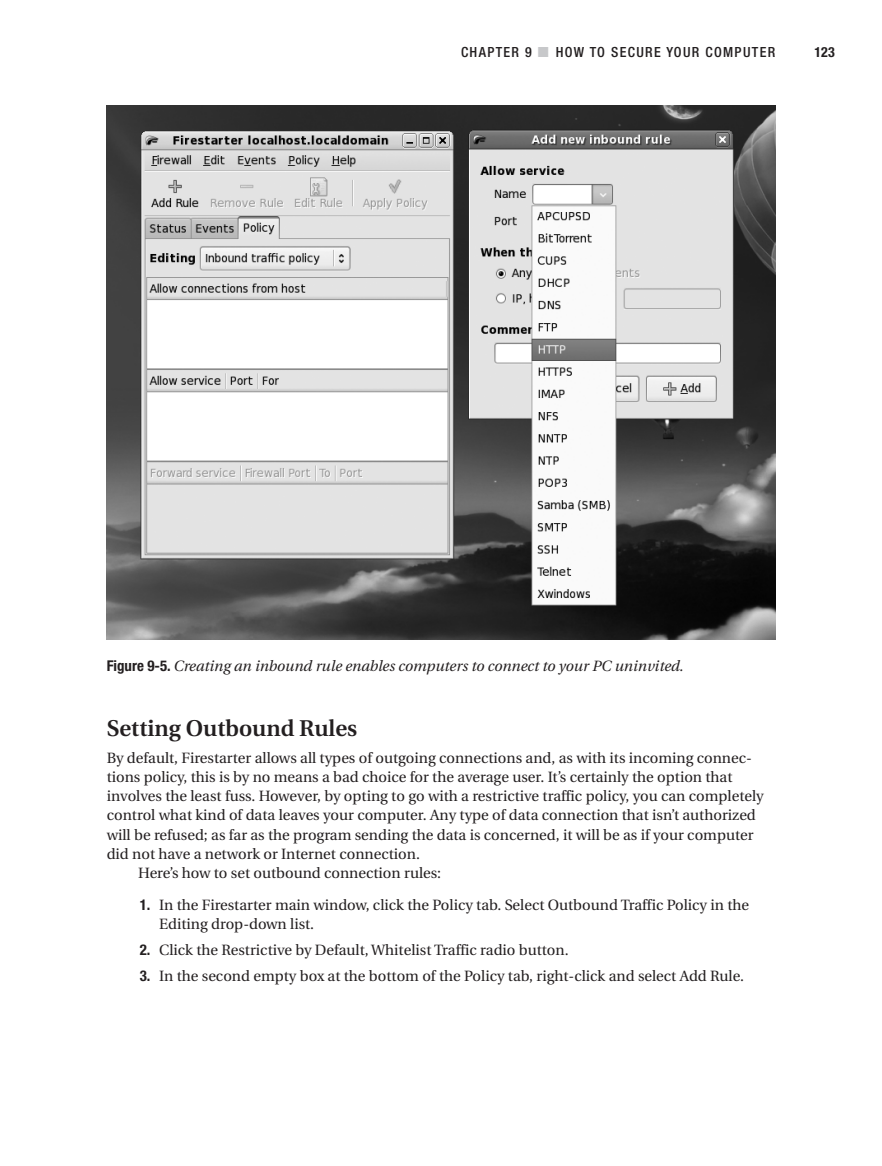
<style>
.page{position:relative;width:882px;height:1166px;background:#fff}
.page>*{position:absolute;margin:0;border:0;box-sizing:border-box;transform-origin:0 0}
.t1{font:600 22.75px "Utopia";color:#231f20}
.t2{font:14.88px/19.2px "Utopia";color:#231f20}
.t3{font:italic 14.88px "Utopia";color:#231f20}
.t4{font:500 condensed 14px "Helvetica Neue";letter-spacing:.095em;color:#231f20}
.t5{font:700 condensed 14px "Helvetica Neue";color:#231f20}
.s1{color:#c7c8ca}
.s2{font-family:"Helvetica Neue";font-weight:700;font-style:normal;font-stretch:condensed}
.s3{font-family:"Helvetica Neue";font-weight:700;font-stretch:condensed}
</style>
<div class="page">
<svg style="left:106px;top:105px;width:670px;height:535px"></svg>
<p class="t4" style="left:461px;top:47px;width:316px">CHAPTER 9 <span class="s1">■</span> HOW TO SECURE YOUR COMPUTER</p>
<p class="t5" style="left:815px;top:47px;width:22px">123</p>
<p class="t3" style="left:107px;top:660px;width:579px"><span class="s2">Figure 9-5.</span> Creating an inbound rule enables computers to connect to your PC uninvited.</p>
<h1 class="t1" style="left:107px;top:719px;width:252px">Setting Outbound Rules</h1>
<p class="t2" style="left:107px;top:749px;width:647px">By default, Firestarter allows all types of outgoing connections and, as with its incoming connec-</p>
<p class="t2" style="left:107px;top:768px;width:627px">tions policy, this is by no means a bad choice for the average user. It’s certainly the option that</p>
<p class="t2" style="left:107px;top:787px;width:659px">involves the least fuss. However, by opting to go with a restrictive traffic policy, you can completely</p>
<p class="t2" style="left:107px;top:807px;width:651px">control what kind of data leaves your computer. Any type of data connection that isn’t authorized</p>
<p class="t2" style="left:107px;top:826px;width:648px">will be refused; as far as the program sending the data is concerned, it will be as if your computer</p>
<p class="t2" style="left:107px;top:845px;width:315px">did not have a network or Internet connection.</p>
<p class="t2" style="left:138px;top:864px;width:305px">Here’s how to set outbound connection rules:</p>
<p class="t2" style="left:159px;top:896px;width:591px;text-indent:-19px"><span class="s3">1.</span> In the Firestarter main window, click the Policy tab. Select Outbound Traffic Policy in the<br>Editing drop-down list.</p>
<p class="t2" style="left:140px;top:941px;width:430px"><span class="s3">2.</span> Click the Restrictive by Default, Whitelist Traffic radio button.</p>
<p class="t2" style="left:140px;top:968px;width:606px"><span class="s3">3.</span> In the second empty box at the bottom of the Policy tab, right-click and select Add Rule.</p>
</div>
